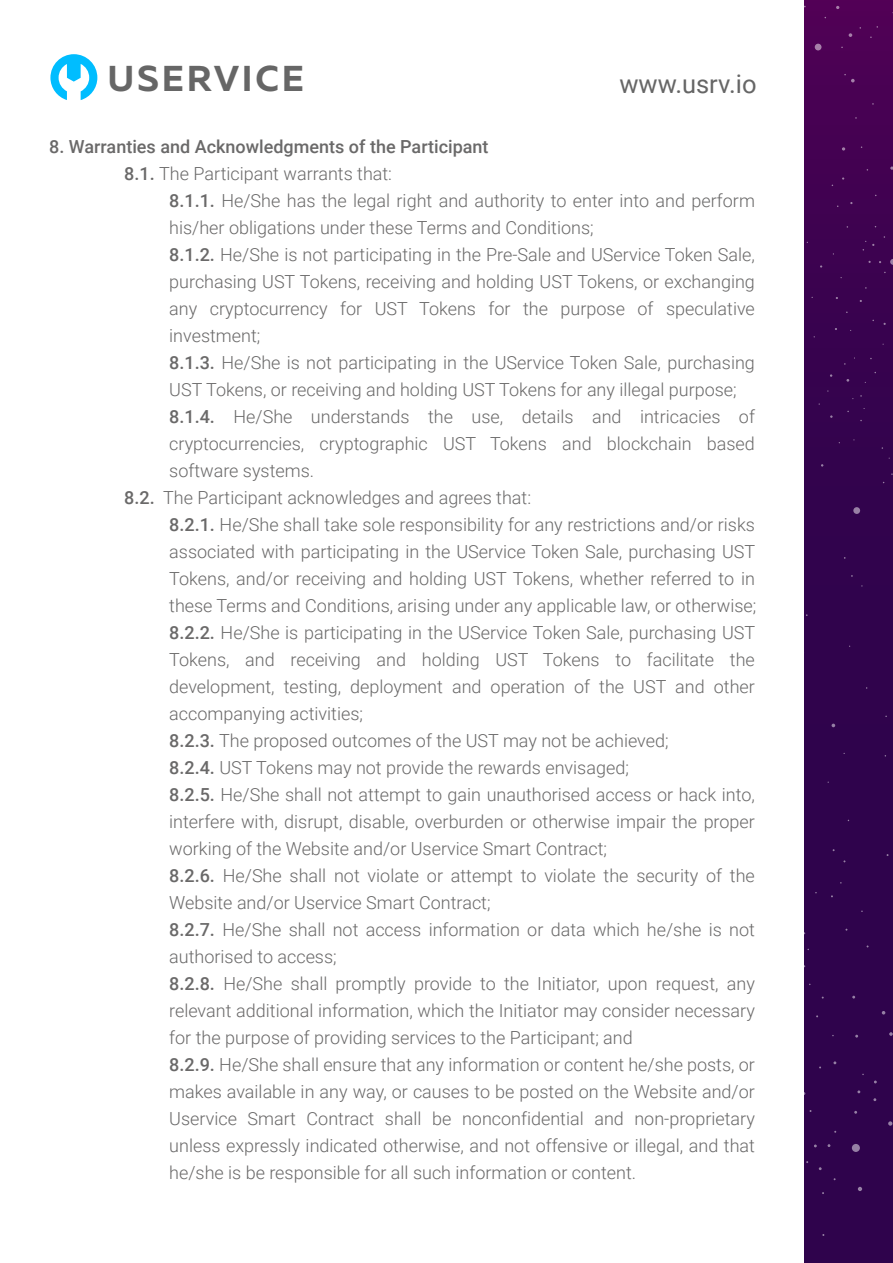
<style>
.page{position:relative;width:893px;height:1263px;background:#fff}
.page>*{position:absolute;margin:0;border:0;box-sizing:border-box;transform-origin:0 0}
.t1{font:700 35.85px "Muller";letter-spacing:.075em;color:#666}
.t2{font:25.5px "Roboto";color:#666}
.t3{font:300 18px "Roboto";color:#6a6969}
.t4{font:500 18px/27px "Roboto";color:#6a6969}
.s1{font-weight:300}
.s2{font-weight:500}
</style>
<div class="page">
<div style="left:805px;top:1px;width:87px;height:1262px;background:linear-gradient(to bottom,#430252,#28044a)"></div>
<svg style="left:889px;top:1032px;width:3px;height:4px"></svg>
<svg style="left:888px;top:1121px;width:4px;height:5px"></svg>
<svg style="left:858px;top:1187px;width:4px;height:4px"></svg>
<div style="left:852px;top:1144px;width:8px;height:8px;background:#9680a5;border-radius:50%"></div>
<svg style="left:842px;top:147px;width:3px;height:4px"></svg>
<svg style="left:890px;top:259px;width:2px;height:6px"></svg>
<svg style="left:849px;top:33px;width:3px;height:4px"></svg>
<svg style="left:844px;top:74px;width:11px;height:8px"></svg>
<svg style="left:815px;top:44px;width:6px;height:6px"></svg>
<svg style="left:853px;top:507px;width:7px;height:7px"></svg>
<svg style="left:50px;top:54px;width:47px;height:46px"></svg>
<h1 class="t1" style="left:107px;top:56px;width:198px">USERVICE</h1>
<h2 class="t2" style="left:619px;top:66px;width:139px">www.usrv.io</h2>
<p class="t4" style="left:124px;top:133px;width:366px;text-indent:-75px">8. Warranties and Acknowledgments of the Participant<br>8.1. <span class="s1">The Participant warrants that:</span></p>
<p class="t3" style="left:169px;top:188px;width:587px"><span class="s2">8.1.1.</span> He/She has the legal right and authority to enter into and perform</p>
<p class="t3" style="left:169px;top:215px;width:426px">his/her obligations under these Terms and Conditions;</p>
<p class="t3" style="left:169px;top:242px;width:587px"><span class="s2">8.1.2.</span> He/She is not participating in the Pre-Sale and UService Token Sale,</p>
<p class="t3" style="left:169px;top:269px;width:587px">purchasing UST Tokens, receiving and holding UST Tokens, or exchanging</p>
<p class="t3" style="left:169px;top:296px;width:587px">any cryptocurrency for UST Tokens for the purpose of speculative</p>
<p class="t3" style="left:169px;top:323px;width:93px">investment;</p>
<p class="t3" style="left:169px;top:350px;width:587px"><span class="s2">8.1.3.</span> He/She is not participating in the UService Token Sale, purchasing</p>
<p class="t3" style="left:169px;top:377px;width:569px">UST Tokens, or receiving and holding UST Tokens for any illegal purpose;</p>
<p class="t3" style="left:169px;top:404px;width:587px"><span class="s2">8.1.4.</span> He/She understands the use, details and intricacies of</p>
<p class="t3" style="left:169px;top:431px;width:587px">cryptocurrencies, cryptographic UST Tokens and blockchain based</p>
<p class="t3" style="left:169px;top:458px;width:146px">software systems.</p>
<p class="t3" style="left:124px;top:485px;width:408px"><span class="s2">8.2.</span> The Participant acknowledges and agrees that:</p>
<p class="t3" style="left:169px;top:512px;width:587px"><span class="s2">8.2.1.</span> He/She shall take sole responsibility for any restrictions and/or risks</p>
<p class="t3" style="left:169px;top:539px;width:588px">associated with participating in the UService Token Sale, purchasing UST</p>
<p class="t3" style="left:169px;top:566px;width:587px">Tokens, and/or receiving and holding UST Tokens, whether referred to in</p>
<p class="t3" style="left:169px;top:593px;width:589px">these Terms and Conditions, arising under any applicable law, or otherwise;</p>
<p class="t3" style="left:169px;top:620px;width:587px"><span class="s2">8.2.2.</span> He/She is participating in the UService Token Sale, purchasing UST</p>
<p class="t3" style="left:169px;top:647px;width:587px">Tokens, and receiving and holding UST Tokens to facilitate the</p>
<p class="t3" style="left:169px;top:674px;width:587px">development, testing, deployment and operation of the UST and other</p>
<p class="t3" style="left:169px;top:701px;width:195px">accompanying activities;</p>
<p class="t3" style="left:169px;top:728px;width:501px"><span class="s2">8.2.3.</span> The proposed outcomes of the UST may not be achieved;</p>
<p class="t3" style="left:169px;top:755px;width:461px"><span class="s2">8.2.4.</span> UST Tokens may not provide the rewards envisaged;</p>
<p class="t3" style="left:169px;top:782px;width:587px"><span class="s2">8.2.5.</span> He/She shall not attempt to gain unauthorised access or hack into,</p>
<p class="t3" style="left:169px;top:809px;width:587px">interfere with, disrupt, disable, overburden or otherwise impair the proper</p>
<p class="t3" style="left:169px;top:836px;width:439px">working of the Website and/or Uservice Smart Contract;</p>
<p class="t3" style="left:169px;top:863px;width:587px"><span class="s2">8.2.6.</span> He/She shall not violate or attempt to violate the security of the</p>
<p class="t3" style="left:169px;top:890px;width:323px">Website and/or Uservice Smart Contract;</p>
<p class="t3" style="left:169px;top:917px;width:587px"><span class="s2">8.2.7.</span> He/She shall not access information or data which he/she is not</p>
<p class="t3" style="left:169px;top:944px;width:169px">authorised to access;</p>
<p class="t3" style="left:169px;top:971px;width:587px"><span class="s2">8.2.8.</span> He/She shall promptly provide to the Initiator, upon request, any</p>
<p class="t3" style="left:169px;top:998px;width:587px">relevant additional information, which the Initiator may consider necessary</p>
<p class="t3" style="left:169px;top:1025px;width:465px">for the purpose of providing services to the Participant; and</p>
<p class="t3" style="left:169px;top:1052px;width:587px"><span class="s2">8.2.9.</span> He/She shall ensure that any information or content he/she posts, or</p>
<p class="t3" style="left:169px;top:1079px;width:587px">makes available in any way, or causes to be posted on the Website and/or</p>
<p class="t3" style="left:169px;top:1106px;width:587px">Uservice Smart Contract shall be nonconfidential and non-proprietary</p>
<p class="t3" style="left:169px;top:1133px;width:587px">unless expressly indicated otherwise, and not offensive or illegal, and that</p>
<p class="t3" style="left:169px;top:1160px;width:468px">he/she is be responsible for all such information or content.</p>
</div>
